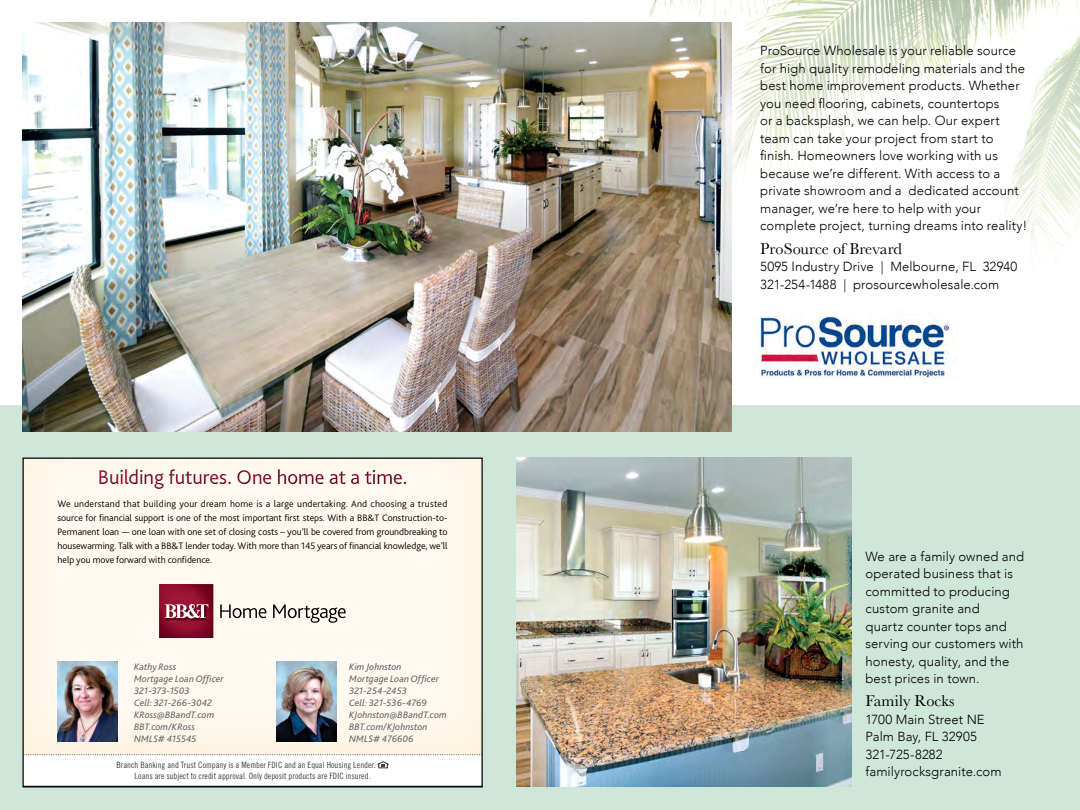
<style>
.page{position:relative;width:1080px;height:810px;background:#fff}
.page>*{position:absolute;margin:0;border:0;box-sizing:border-box;transform-origin:0 0}
.t1{font:20.75px "Bliss 2";letter-spacing:-.01em;color:#ab0635}
.t2{font:16.25px "Baskerville";color:#000}
.t3{font:300 13.12px/17.5px "Avenir";letter-spacing:.005em;color:#000}
.t4{font:300 9.75px/14.1px "Bliss 2";letter-spacing:-.005em;color:#000;text-align:justify}
.t5{font:italic 9.75px/12px "Bliss 2";letter-spacing:.005em;color:#636466}
.t6{font:8.75px/10.5px "Trade Gothic LT Std Cn 18";color:#414042}
</style>
<div class="page">
<div style="left:0;top:405px;width:1080px;height:405px;background:#cfe7d9"></div>
<img style="left:649px;top:0;width:431px;height:314px">
<img style="left:516px;top:458px;width:336px;height:328px">
<img style="left:22px;top:22px;width:709px;height:409px">
<svg style="left:24px;top:460px;width:457px;height:326px"></svg>
<div style="left:22px;top:458px;width:461px;height:330px;border:1px solid #000"></div>
<img style="left:752px;top:312px;width:207px;height:66px">
<h1 class="t1" style="left:98px;top:464px;width:311px">Building futures. One home at a time.</h1>
<p class="t4" style="left:58px;top:496px;width:392px">We understand that building your dream home is a large undertaking. And choosing a trusted source for financial support is one of the most important first steps. With a BB&amp;T Construction-to-Permanent loan — one loan with one set of closing costs – you’ll be covered from groundbreaking to housewarming. Talk with a BB&amp;T lender today. With more than 145 years of financial knowledge, we’ll help you move forward with confidence.</p>
<p class="t5" style="left:134px;top:661px;width:91px">Kathy Ross<br>Mortgage Loan Officer<br>321-373-1503<br>Cell: 321-266-3042<br>KRoss@BBandT.com<br>BBT.com/KRoss<br>NMLS# 415545</p>
<p class="t5" style="left:349px;top:661px;width:99px">Kim Johnston<br>Mortgage Loan Officer<br>321-254-2453<br>Cell: 321-536-4769<br>KJohnston@BBandT.com<br>BBT.com/KJohnston<br>NMLS# 476606</p>
<p class="t6" style="left:135px;top:760px;width:243px;text-indent:-18px">Branch Banking and Trust Company is a Member FDIC and an Equal Housing Lender.<br>Loans are subject to credit approval. Only deposit products are FDIC insured.</p>
<p class="t3" style="left:760px;top:42px;width:268px">ProSource Wholesale is your reliable source for high quality remodeling materials and the best home improvement products. Whether you need flooring, cabinets, countertops<br>or a backsplash, we can help. Our expert team can take your project from start to finish. Homeowners love working with us because we’re different. With access to a private showroom and a dedicated account manager, we’re here to help with your complete project, turning dreams into reality!</p>
<p class="t2" style="left:760px;top:238px;width:143px">ProSource of Brevard</p>
<p class="t3" style="left:760px;top:258px;width:259px">5095 Industry Drive | Melbourne, FL 32940<br>321-254-1488 | prosourcewholesale.com</p>
<p class="t3" style="left:866px;top:547px;width:160px">We are a family owned and operated business that is committed to producing custom granite and<br>quartz counter tops and serving our customers with honesty, quality, and the best prices in town.</p>
<p class="t2" style="left:866px;top:691px;width:91px">Family Rocks</p>
<p class="t3" style="left:866px;top:710px;width:138px">1700 Main Street NE<br>Palm Bay, FL 32905<br>321-725-8282 familyrocksgranite.com</p>
</div>
